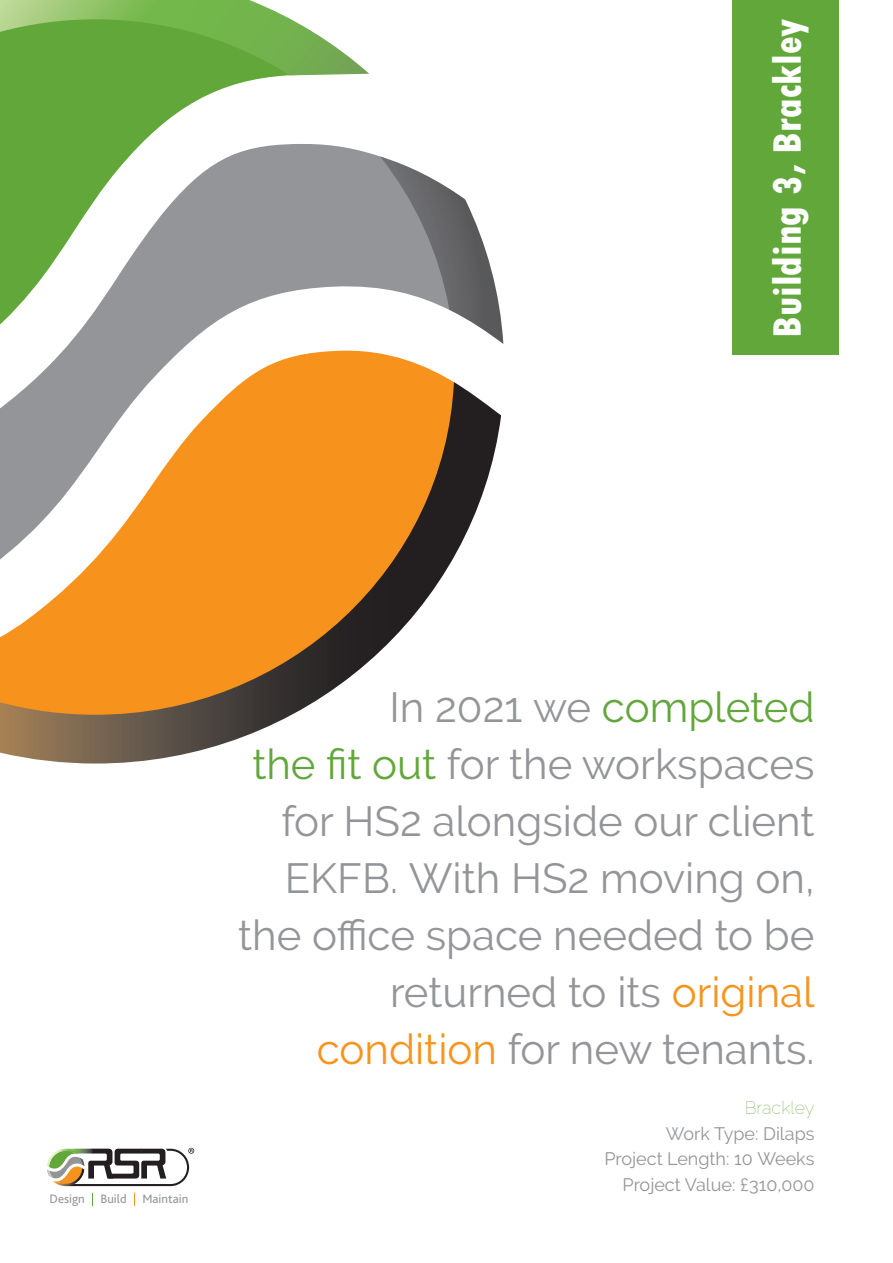
<style>
.page{position:relative;width:893px;height:1263px;background:#fff}
.page>*{position:absolute;margin:0;border:0;box-sizing:border-box;transform-origin:0 0}
.t1{font:42px/57px "Raleway";color:#939598;text-align:right}
.t2{font:42px "Raleway";color:#62a73b}
.t3{font:800 condensed 41.55px "Tw Cen";color:#fff}
.t4{font:18px "Raleway";color:#939598}
.t5{font:700 18px "Raleway";color:#62a73b}
.t6{font:12.75px "Bliss";color:#939598}
.s1{color:#939598}
.s2{color:#62a73b}
.s3{color:#f7941e}
</style>
<div class="page">
<svg style="left:47px;top:1148px;width:147px;height:38px"></svg>
<svg style="left:92px;top:1193px;width:1px;height:12px"></svg>
<div style="left:304px;top:144px;width:76px;height:146px;background:#939598"></div>
<svg style="left:380px;top:156px;width:123px;height:188px"></svg>
<svg style="left:0;top:75px;width:304px;height:274px"></svg>
<svg style="left:0;top:0;width:369px;height:75px"></svg>
<svg style="left:32px;top:349px;width:422px;height:33px"></svg>
<svg style="left:0;top:382px;width:501px;height:381px"></svg>
<div style="left:732px;top:0;width:107px;height:355px;background:#61a73a"></div>
<p class="t3" style="left:763px;top:338px;width:320px;rotate:-90deg">Building 3, Brackley</p>
<p class="t6" style="left:50px;top:1191px;width:37px">Design</p>
<p class="t6" style="left:100px;top:1191px;width:28px">Build</p>
<p class="t6" style="left:142px;top:1191px;width:47px">Maintain</p>
<p class="t2" style="left:389px;top:683px;width:427px"><span class="s1">In 2021 we</span> completed</p>
<p class="t1" style="left:252px;top:736px;width:564px"><span class="s2">the fit out</span> for the workspaces</p>
<p class="t1" style="left:238px;top:793px;width:578px">for HS2 alongside our client<br>EKFB. With HS2 moving on, the office space needed to be returned to its <span class="s3">original</span></p>
<p class="t1" style="left:317px;top:1021px;width:499px"><span class="s3">condition</span> for new tenants.</p>
<p class="t5" style="left:745px;top:1093px;width:71px">Brackley</p>
<p class="t4" style="left:666px;top:1123px;width:150px">Work Type: Dilaps</p>
<p class="t4" style="left:604px;top:1148px;width:212px">Project Length: 10 Weeks</p>
<p class="t4" style="left:623px;top:1174px;width:193px">Project Value: £310,000</p>
</div>
